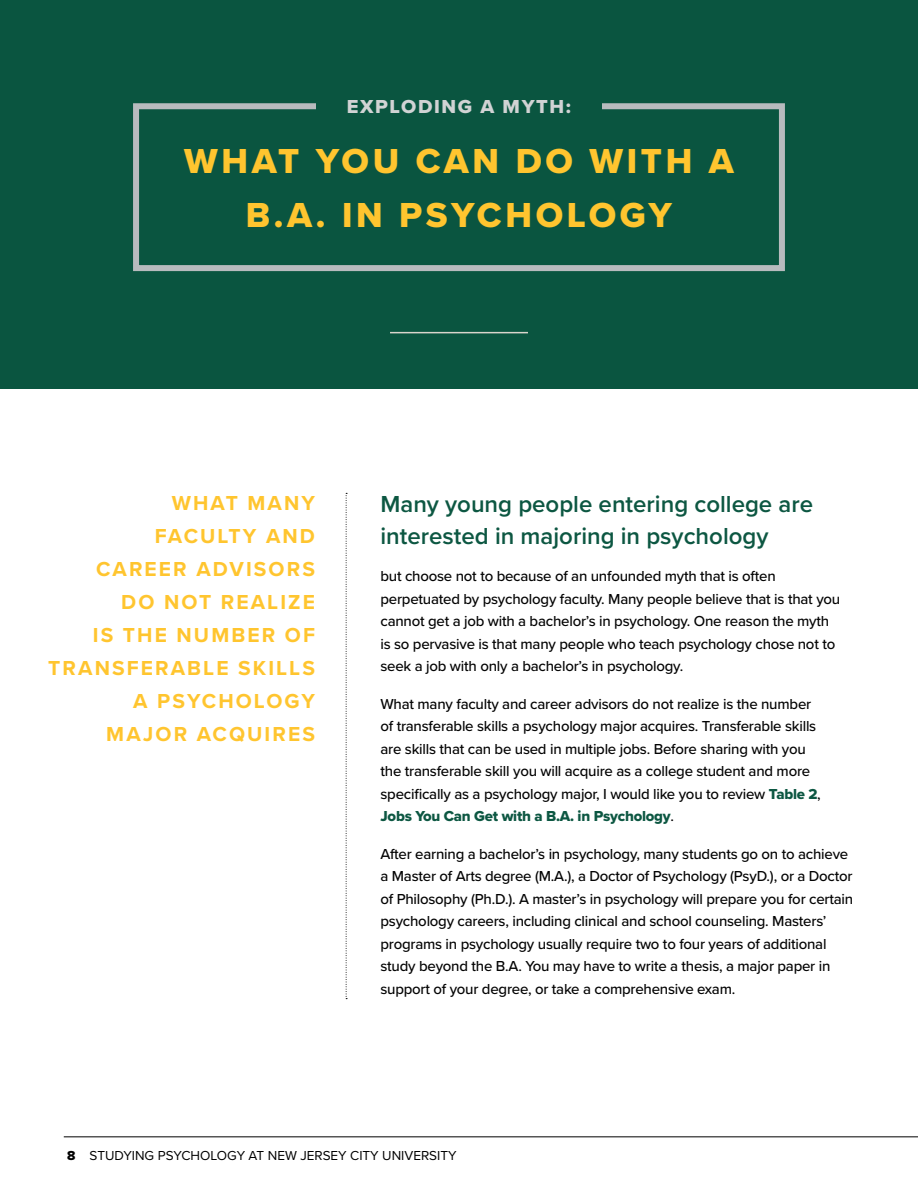
<style>
.page{position:relative;width:918px;height:1188px;background:#fff}
.page>*{position:absolute;margin:0;border:0;box-sizing:border-box;transform-origin:0 0}
.Header_-_Align_Cente{font:36px/54px "Proxima Nova Extrabld";letter-spacing:.1em;color:#ffc52f;text-align:center}
.t1{font:600 24px/31.5px "Proxima Nova";color:#0a5540}
.t2{font:700 21px/33px "Proxima Nova";letter-spacing:.1em;color:#ffc52f;text-align:right}
.Subhead_-_Align_Cent{font:19.5px "Proxima Nova Extrabld";letter-spacing:.08em;color:#d1d3d4}
.t3{font:500 15px/22.5px "Proxima Nova";letter-spacing:-.015em;color:#000}
.t4{font:15px "Proxima Nova Extrabld";letter-spacing:-.015em;color:#0a5540}
.t5{font:13.5px "Proxima Nova";color:#000}
.s1{font-family:"Proxima Nova Extrabld";font-weight:400;color:#0a5540}
.s2{font-family:"Proxima Nova";font-weight:500;color:#000}
.s3{font-family:"Proxima Nova Extrabld"}
</style>
<div class="page">
<div style="left:0;top:0;width:918px;height:388px;background:#0a5540"></div>
<hr style="left:390px;top:332px;width:138px;height:1px;background:#dad5cc">
<div style="left:133px;top:103px;width:652px;height:168px;border:6px solid #b8bbbe"></div>
<hr style="left:64px;top:1137px;width:854px;height:1px;background:#000">
<div style="left:316px;top:97px;width:286px;height:15px;background:#0a5540"></div>
<svg style="left:346px;top:493px;width:1px;height:506px"></svg>
<p class="Subhead_-_Align_Cent" style="left:347px;top:91px;width:226px">EXPLODING A MYTH:</p>
<p class="Header_-_Align_Cente" style="left:184px;top:134px;width:551px">WHAT YOU CAN DO WITH A<br>B.A. IN PSYCHOLOGY</p>
<h3 class="t2" style="left:48px;top:486px;width:268px">WHAT MANY<br>FACULTY AND<br>CAREER ADVISORS<br>DO NOT REALIZE<br>IS THE NUMBER OF<br>TRANSFERABLE SKILLS<br>A PSYCHOLOGY<br>MAJOR ACQUIRES</h3>
<h2 class="t1" style="left:380px;top:488px;width:434px">Many young people entering college are interested in majoring in psychology</h2>
<p class="t3" style="left:380px;top:565px;width:461px">but choose not to because of an unfounded myth that is often perpetuated by psychology faculty. Many people believe that is that you cannot get a job with a bachelor’s in psychology. One reason the myth is so pervasive is that many people who teach psychology chose not to seek a job with only a bachelor’s in psychology.</p>
<p class="t3" style="left:380px;top:692px;width:442px">What many faculty and career advisors do not realize is the number of transferable skills a psychology major acquires. Transferable skills are skills that can be used in multiple jobs. Before sharing with you the transferable skill you will acquire as a college student and more specifically as a psychology major, I would like you to review <span class="s1">Table 2</span>,</p>
<p class="t4" style="left:380px;top:805px;width:295px">Jobs You Can Get with a B.A. in Psychology<span class="s2">.</span></p>
<p class="t3" style="left:380px;top:842px;width:474px">After earning a bachelor’s in psychology, many students go on to achieve a Master of Arts degree (M.A.), a Doctor of Psychology (PsyD.), or a Doctor of Philosophy (Ph.D.). A master’s in psychology will prepare you for certain psychology careers, including clinical and school counseling. Masters’ programs in psychology usually require two to four years of additional study beyond the B.A. You may have to write a thesis, a major paper in support of your degree, or take a comprehensive exam.</p>
<p class="t5" style="left:67px;top:1145px;width:391px"><span class="s3">8</span> STUDYING PSYCHOLOGY AT NEW JERSEY CITY UNIVERSITY</p>
</div>
